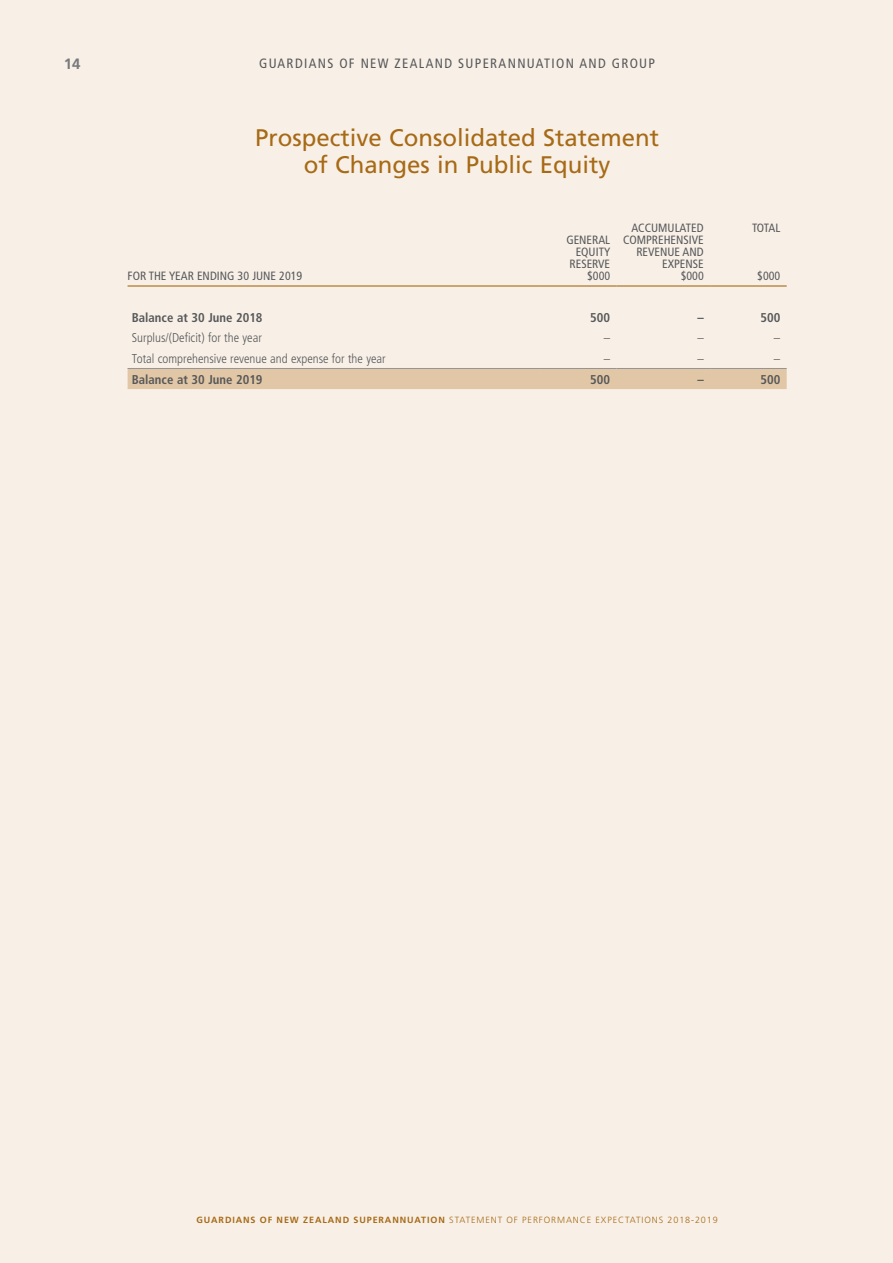
<style>
.page{position:relative;width:893px;height:1263px;background:#f8f0e7}
.page>*{position:absolute;margin:0;border:0;box-sizing:border-box;transform-origin:0 0}
.Heading_1{font:24px/27px "Frutiger";color:#a76a16;text-align:center}
.t1{font:700 15px "Frutiger";color:#787a7d}
.t2{font:condensed 13.5px "Frutiger";letter-spacing:.1em;color:#57585a}
.Fins_body{font:300 condensed 12.75px "Frutiger";color:#57585a}
.Fins_body-2{font:700 condensed 12.75px "Frutiger";color:#57585a}
.Fins_numbers_-_18mm{font:700 condensed 12.75px "Frutiger";color:#57585a}
.Fins_numbers_-_18mm-2{font:300 condensed 12.75px "Frutiger";color:#57585a}
.Fins_header_right_al{font:condensed 12px/12px "Frutiger";color:#57585a;text-align:right}
.Fins_header_left_ali{font:condensed 12px "Frutiger";color:#57585a}
.t3{font:300 9px "Frutiger";letter-spacing:.1em;color:#a76a16}
.s1{font-weight:700}
</style>
<div class="page">
<div style="left:128px;top:369px;width:659px;height:20px;background:#e2c7a6"></div>
<hr style="left:128px;top:285px;width:412px;height:2px;background:#a76a16">
<hr style="left:540px;top:285px;width:77px;height:2px;background:#a76a16">
<hr style="left:617px;top:285px;width:93px;height:2px;background:#a76a16">
<hr style="left:710px;top:285px;width:77px;height:2px;background:#a76a16">
<hr style="left:128px;top:368px;width:412px;height:1px;background:#939598">
<hr style="left:540px;top:368px;width:77px;height:1px;background:#939598">
<hr style="left:617px;top:368px;width:93px;height:1px;background:#939598">
<hr style="left:710px;top:368px;width:77px;height:1px;background:#939598">
<h2 class="t1" style="left:64px;top:55px;width:18px">14</h2>
<h3 class="t2" style="left:259px;top:55px;width:398px">GUARDIANS OF NEW ZEALAND SUPERANNUATION AND GROUP</h3>
<p class="Heading_1" style="left:255px;top:124px;width:406px">Prospective Consolidated Statement of Changes in Public Equity</p>
<p class="Fins_header_left_ali" style="left:128px;top:269px;width:176px">FOR THE YEAR ENDING 30 JUNE 2019</p>
<p class="Fins_header_right_al" style="left:566px;top:234px;width:45px">GENERAL<br>EQUITY<br>RESERVE</p>
<p class="Fins_header_right_al" style="left:587px;top:270px;width:25px">$000</p>
<p class="Fins_header_right_al" style="left:623px;top:222px;width:82px">ACCUMULATED<br>COMPREHENSIVE<br>REVENUE AND<br>EXPENSE<br>$000</p>
<p class="Fins_header_right_al" style="left:752px;top:222px;width:30px">TOTAL</p>
<p class="Fins_header_right_al" style="left:757px;top:270px;width:25px">$000</p>
<p class="Fins_body-2" style="left:132px;top:310px;width:132px">Balance at 30 June 2018</p>
<p class="Fins_numbers_-_18mm" style="left:590px;top:310px;width:21px">500</p>
<p class="Fins_numbers_-_18mm" style="left:697px;top:310px;width:8px">–</p>
<p class="Fins_numbers_-_18mm" style="left:760px;top:310px;width:21px">500</p>
<p class="Fins_body" style="left:132px;top:331px;width:132px">Surplus/(Deficit) for the year</p>
<p class="Fins_numbers_-_18mm-2" style="left:604px;top:331px;width:8px">–</p>
<p class="Fins_numbers_-_18mm-2" style="left:697px;top:331px;width:8px">–</p>
<p class="Fins_numbers_-_18mm-2" style="left:774px;top:331px;width:8px">–</p>
<p class="Fins_body" style="left:132px;top:351px;width:255px">Total comprehensive revenue and expense for the year</p>
<p class="Fins_numbers_-_18mm-2" style="left:604px;top:351px;width:8px">–</p>
<p class="Fins_numbers_-_18mm-2" style="left:697px;top:351px;width:8px">–</p>
<p class="Fins_numbers_-_18mm-2" style="left:774px;top:351px;width:8px">–</p>
<p class="Fins_body-2" style="left:132px;top:372px;width:132px">Balance at 30 June 2019</p>
<p class="Fins_numbers_-_18mm" style="left:590px;top:372px;width:21px">500</p>
<p class="Fins_numbers_-_18mm" style="left:697px;top:372px;width:8px">–</p>
<p class="Fins_numbers_-_18mm" style="left:760px;top:372px;width:21px">500</p>
<p class="t3" style="left:196px;top:1215px;width:523px"><span class="s1">GUARDIANS OF NEW ZEALAND SUPERANNUATION</span> STATEMENT OF PERFORMANCE EXPECTATIONS 2018-2019</p>
</div>
